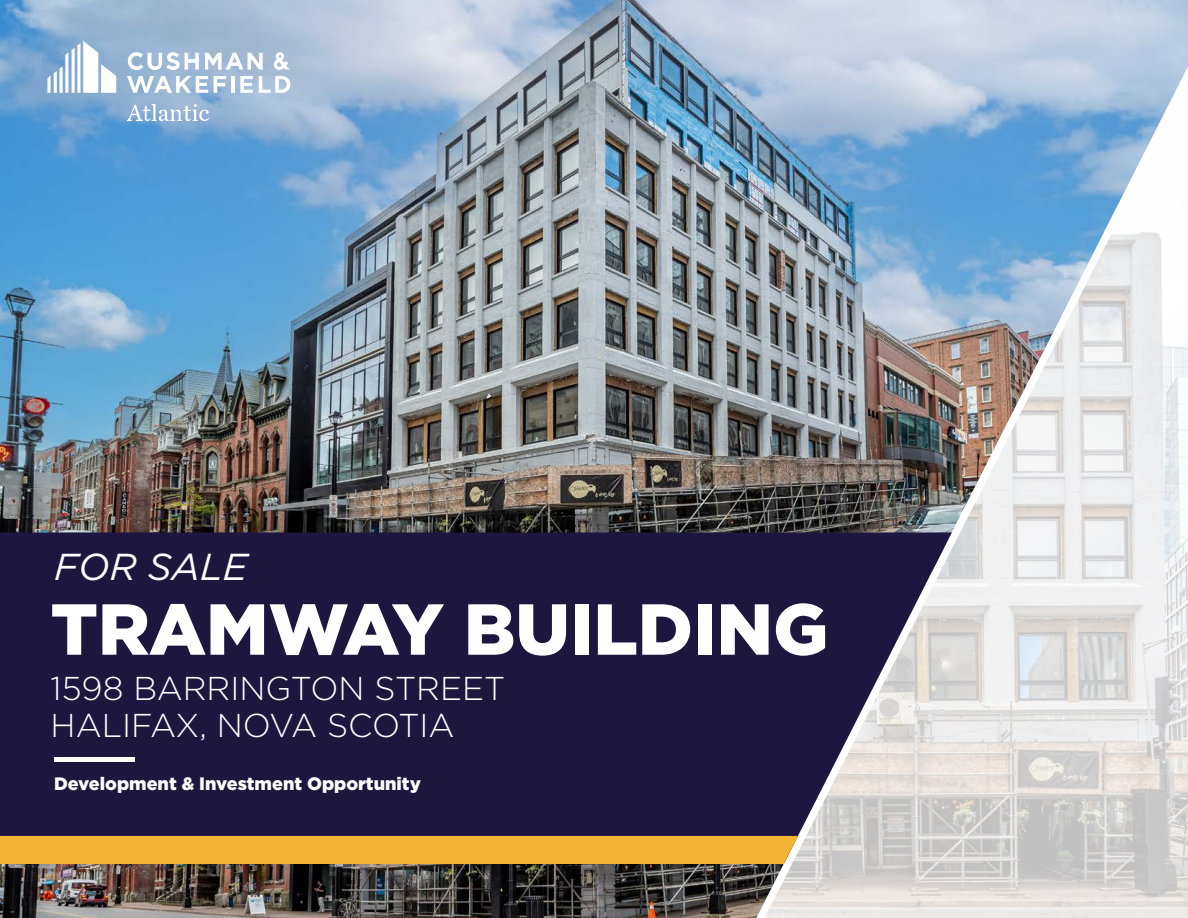
<style>
.page{position:relative;width:1188px;height:918px;background:#fff}
.page>*{position:absolute;margin:0;border:0;box-sizing:border-box;transform-origin:0 0}
.t1{font:900 72px "Gotham";color:#fff}
.t2{font:italic 37.5px "Gotham";color:#fff}
.t3{font:300 33px "Gotham";color:#fff}
._12pt_Size_Align_Left{font:900 18px "Gotham";color:#fff}
</style>
<div class="page">
<img style="left:0;top:0;width:1188px;height:532px">
<img style="left:0;top:864px;width:764px;height:54px">
<div style="left:0;top:532px;width:764px;height:304px;background:#1d1740"></div>
<div style="left:0;top:836px;width:764px;height:28px;background:#f1b434"></div>
<img style="left:764px;top:85px;width:424px;height:833px">
<div style="left:54px;top:757px;width:80px;height:5px;background:#fff"></div>
<svg style="left:47px;top:41px;width:69px;height:52px"></svg>
<hr style="left:231px;top:76px;width:4px;height:17px;background:#fff">
<svg style="left:240px;top:76px;width:13px;height:17px"></svg>
<svg style="left:259px;top:76px;width:31px;height:17px"></svg>
<svg style="left:127px;top:52px;width:72px;height:18px"></svg>
<svg style="left:205px;top:53px;width:58px;height:17px"></svg>
<svg style="left:214px;top:76px;width:12px;height:17px"></svg>
<svg style="left:127px;top:76px;width:81px;height:17px"></svg>
<svg style="left:274px;top:52px;width:16px;height:18px"></svg>
<svg style="left:127px;top:104px;width:82px;height:17px"></svg>
<p class="t2" style="left:54px;top:543px;width:195px">FOR SALE</p>
<p class="t1" style="left:50px;top:580px;width:779px">TRAMWAY BUILDING</p>
<p class="t3" style="left:51px;top:667px;width:456px">1598 BARRINGTON STREET</p>
<p class="t3" style="left:51px;top:704px;width:405px">HALIFAX, NOVA SCOTIA</p>
<p class="_12pt_Size_Align_Left" style="left:54px;top:771px;width:369px">Development &amp; Investment Opportunity</p>
</div>
